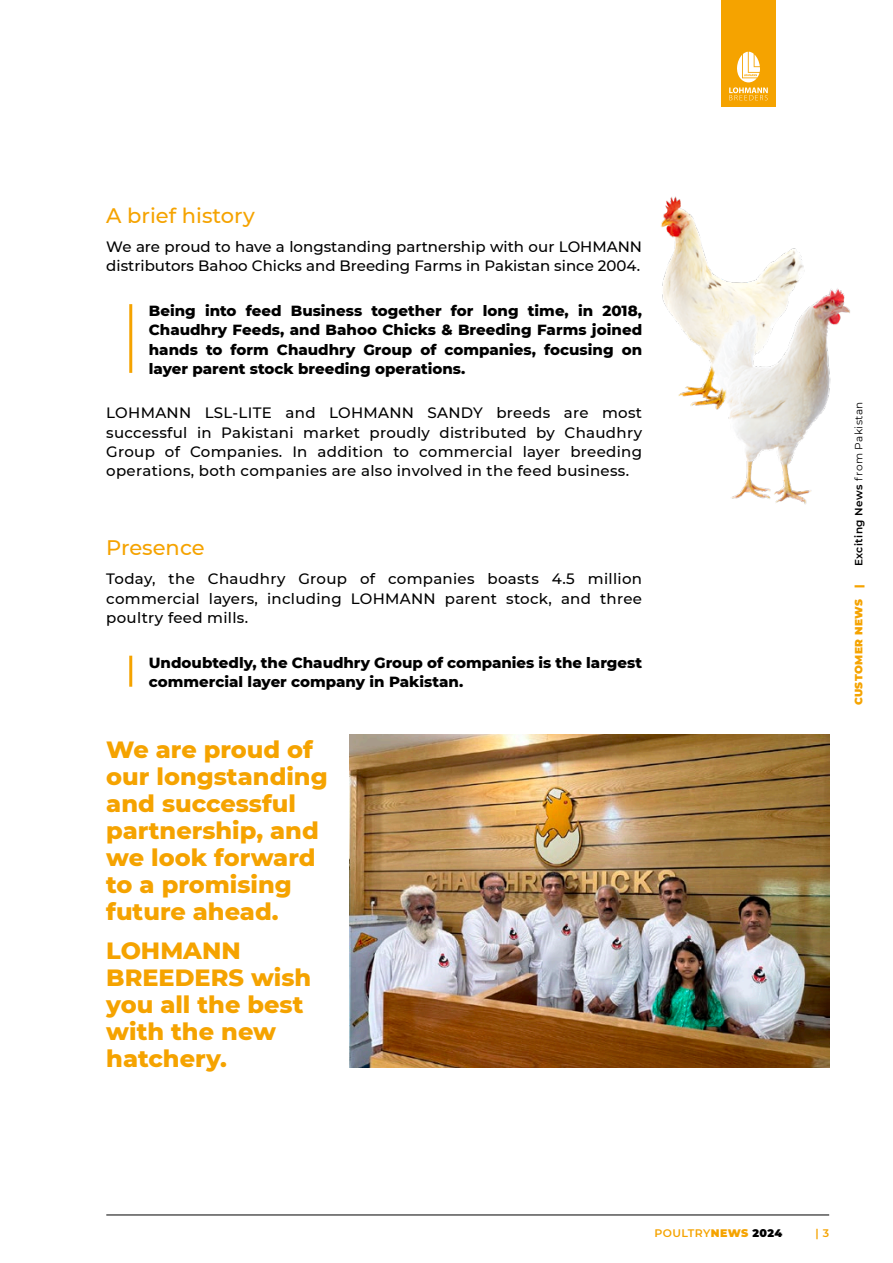
<style>
.page{position:relative;width:893px;height:1263px;background:#fff}
.page>*{position:absolute;margin:0;border:0;box-sizing:border-box;transform-origin:0 0}
.t1{font:800 24px/27px "Montserrat";color:#f5a300}
.t2{font:500 21px "Montserrat";color:#f5a300}
.TEXTO{font:500 15px/19.2px "Montserrat";letter-spacing:.005em;color:#000;text-align:justify}
.TEXTO-2{font:800 15px/19.2px "Montserrat";color:#000;text-align:justify}
.t3{font:600 10.95px "Montserrat";letter-spacing:.04em;color:#f5a300}
.t4{font:600 10.5px "Montserrat";letter-spacing:.04em;color:#000}
.t5{font:900 10.5px "Montserrat";letter-spacing:.035em;color:#f5a300}
.s1{font-weight:400}
.s2{font-weight:900}
.s3{font-weight:900;color:#000}
</style>
<div class="page">
<img style="left:661px;top:196px;width:144px;height:210px">
<img style="left:702px;top:276px;width:148px;height:228px">
<img style="left:349px;top:734px;width:480px;height:333px">
<hr style="left:129px;top:304px;width:3px;height:69px;background:#f5a300">
<hr style="left:129px;top:656px;width:3px;height:31px;background:#f5a300">
<hr style="left:106px;top:1215px;width:723px;height:1px;background:#000">
<div style="left:721px;top:0;width:54px;height:106px;background:#f5a300"></div>
<svg style="left:729px;top:52px;width:39px;height:48px"></svg>
<p class="t2" style="left:106px;top:200px;width:150px">A brief history</p>
<p class="TEXTO" style="left:106px;top:237px;width:537px">We are proud to have a longstanding partnership with our LOHMANN distributors Bahoo Chicks and Breeding Farms in Pakistan since 2004.</p>
<p class="TEXTO-2" style="left:149px;top:300px;width:495px">Being into feed Business together for long time, in 2018, Chaudhry Feeds, and Bahoo Chicks &amp; Breeding Farms joined hands to form Chaudhry Group of companies, focusing on layer parent stock breeding operations.</p>
<p class="TEXTO" style="left:106px;top:403px;width:537px">LOHMANN LSL-LITE and LOHMANN SANDY breeds are most successful in Pakistani market proudly distributed by Chaudhry Group of Companies. In addition to commercial layer breeding operations, both companies are also involved in the feed business.</p>
<p class="t2" style="left:106px;top:533px;width:100px">Presence</p>
<p class="TEXTO" style="left:106px;top:569px;width:537px">Today, the Chaudhry Group of companies boasts 4.5 million commercial layers, including LOHMANN parent stock, and three poultry feed mills.</p>
<p class="TEXTO-2" style="left:149px;top:652px;width:495px">Undoubtedly, the Chaudhry Group of companies is the largest commercial layer company in Pakistan.</p>
<p class="t1" style="left:106px;top:734px;width:223px">We are proud of our longstanding and successful partnership, and we look forward to a promising future ahead.</p>
<p class="t1" style="left:106px;top:936px;width:206px">LOHMANN<br>BREEDERS wish you all the best with the new hatchery.</p>
<p class="t4" style="left:851px;top:566px;width:166px;rotate:-90deg">Exciting News <span class="s1">from Pakistan</span></p>
<p class="t5" style="left:851px;top:705px;width:122px;rotate:-90deg">CUSTOMER NEWS |</p>
<p class="t3" style="left:654px;top:1225px;width:130px">POULTRY<span class="s2">NEWS</span> <span class="s3">2024</span></p>
<p class="t3" style="left:816px;top:1225px;width:15px">| 3</p>
</div>
